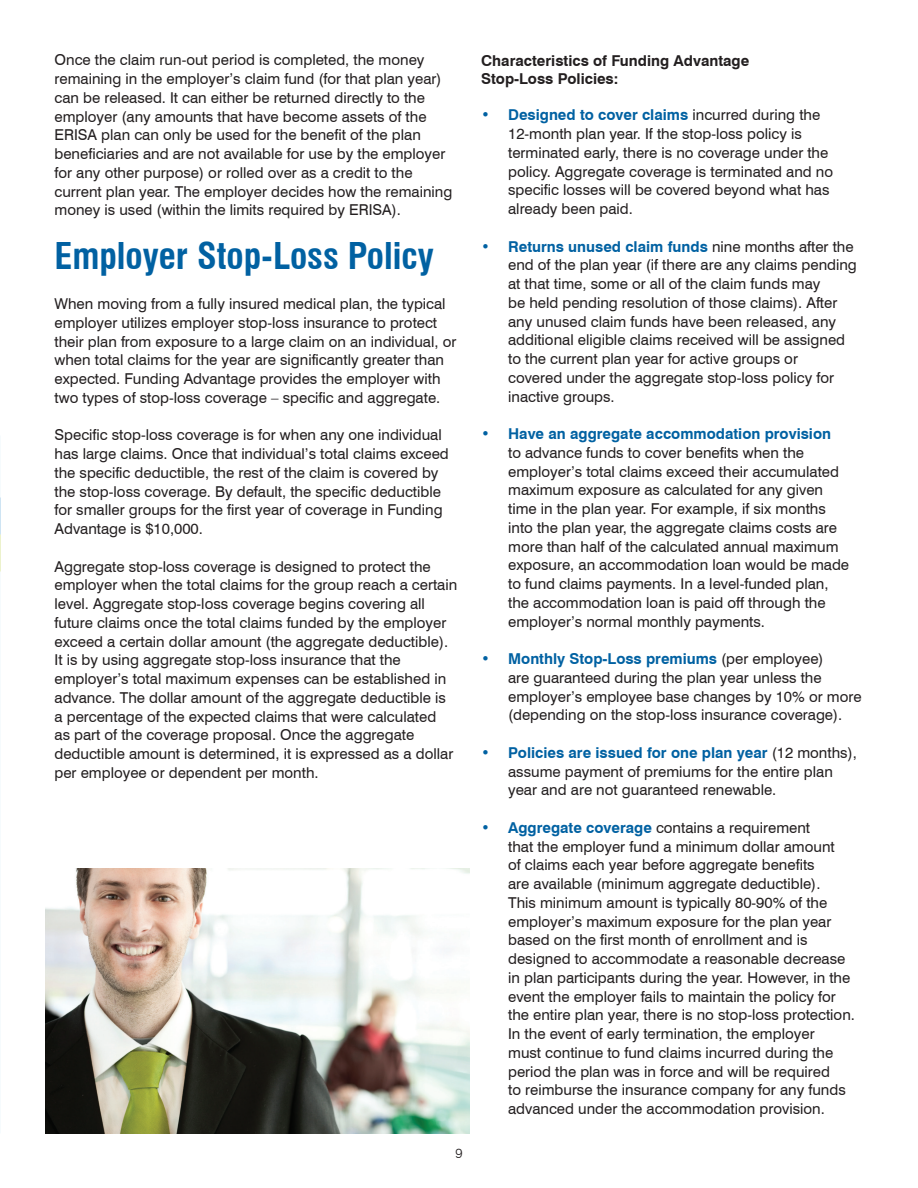
<style>
.page{position:relative;width:918px;height:1188px;background:#fff}
.page>*{position:absolute;margin:0;border:0;box-sizing:border-box;transform-origin:0 0}
.t1{font:700 condensed 36px "Swiss 721 BT";color:#0161a2}
.t2{font:15px/18.8px "Swiss 721 BT";color:#231f20}
.t3{font:700 15px/18px "Swiss 721 BT";color:#231f20}
.t4{font:300 13.5px "Swiss 721 BT";color:#231f20}
.s1{font-weight:700;color:#0161a2}
</style>
<div class="page">
<img style="left:45px;top:868px;width:424px;height:266px">
<p class="t2" style="left:55px;top:51px;width:399px">Once the claim run-out period is completed, the money remaining in the employer’s claim fund (for that plan year) can be released. It can either be returned directly to the employer (any amounts that have become assets of the ERISA plan can only be used for the benefit of the plan beneficiaries and are not available for use by the employer for any other purpose) or rolled over as a credit to the current plan year. The employer decides how the remaining money is used (within the limits required by ERISA).</p>
<p class="t1" style="left:55px;top:235px;width:381px">Employer Stop-Loss Policy</p>
<p class="t2" style="left:55px;top:294px;width:403px">When moving from a fully insured medical plan, the typical employer utilizes employer stop-loss insurance to protect their plan from exposure to a large claim on an individual, or when total claims for the year are significantly greater than expected. Funding Advantage provides the employer with two types of stop-loss coverage – specific and aggregate.</p>
<p class="t2" style="left:55px;top:426px;width:396px">Specific stop-loss coverage is for when any one individual has large claims. Once that individual’s total claims exceed the specific deductible, the rest of the claim is covered by the stop-loss coverage. By default, the specific deductible for smaller groups for the first year of coverage in Funding Advantage is $10,000.</p>
<p class="t2" style="left:55px;top:557px;width:404px">Aggregate stop-loss coverage is designed to protect the employer when the total claims for the group reach a certain level. Aggregate stop-loss coverage begins covering all future claims once the total claims funded by the employer exceed a certain dollar amount (the aggregate deductible).<br>It is by using aggregate stop-loss insurance that the employer’s total maximum expenses can be established in advance. The dollar amount of the aggregate deductible is a percentage of the expected claims that were calculated<br>as part of the coverage proposal. Once the aggregate deductible amount is determined, it is expressed as a dollar per employee or dependent per month.</p>
<p class="t4" style="left:455px;top:1145px;width:9px">9</p>
<p class="t3" style="left:481px;top:51px;width:270px">Characteristics of Funding Advantage<br>Stop-Loss Policies:</p>
<p class="t2" style="left:508px;top:106px;width:327px;text-indent:-27px"><span class="s1">• Designed to cover claims</span> incurred during the 12-month plan year. If the stop-loss policy is terminated early, there is no coverage under the policy. Aggregate coverage is terminated and no specific losses will be covered beyond what has already been paid.</p>
<p class="t2" style="left:508px;top:237px;width:350px;text-indent:-27px"><span class="s1">• Returns unused claim funds</span> nine months after the end of the plan year (if there are any claims pending at that time, some or all of the claim funds may<br>be held pending resolution of those claims). After any unused claim funds have been released, any additional eligible claims received will be assigned to the current plan year for active groups or<br>covered under the aggregate stop-loss policy for inactive groups.</p>
<p class="t2" style="left:508px;top:424px;width:343px;text-indent:-27px"><span class="s1">• Have an aggregate accommodation provision<br></span>to advance funds to cover benefits when the employer’s total claims exceed their accumulated maximum exposure as calculated for any given time in the plan year. For example, if six months into the plan year, the aggregate claims costs are more than half of the calculated annual maximum exposure, an accommodation loan would be made to fund claims payments. In a level-funded plan, the accommodation loan is paid off through the employer’s normal monthly payments.</p>
<p class="t2" style="left:508px;top:649px;width:355px;text-indent:-27px"><span class="s1">• Monthly Stop-Loss premiums</span> (per employee)<br>are guaranteed during the plan year unless the employer’s employee base changes by 10% or more (depending on the stop-loss insurance coverage).</p>
<p class="t2" style="left:508px;top:743px;width:350px;text-indent:-27px"><span class="s1">• Policies are issued for one plan year</span> (12 months), assume payment of premiums for the entire plan year and are not guaranteed renewable.</p>
<p class="t2" style="left:508px;top:818px;width:348px;text-indent:-27px"><span class="s1">• Aggregate coverage</span> contains a requirement<br>that the employer fund a minimum dollar amount<br>of claims each year before aggregate benefits<br>are available (minimum aggregate deductible).<br>This minimum amount is typically 80-90% of the employer’s maximum exposure for the plan year based on the first month of enrollment and is designed to accommodate a reasonable decrease in plan participants during the year. However, in the event the employer fails to maintain the policy for the entire plan year, there is no stop-loss protection.<br>In the event of early termination, the employer<br>must continue to fund claims incurred during the period the plan was in force and will be required<br>to reimburse the insurance company for any funds advanced under the accommodation provision.</p>
</div>
